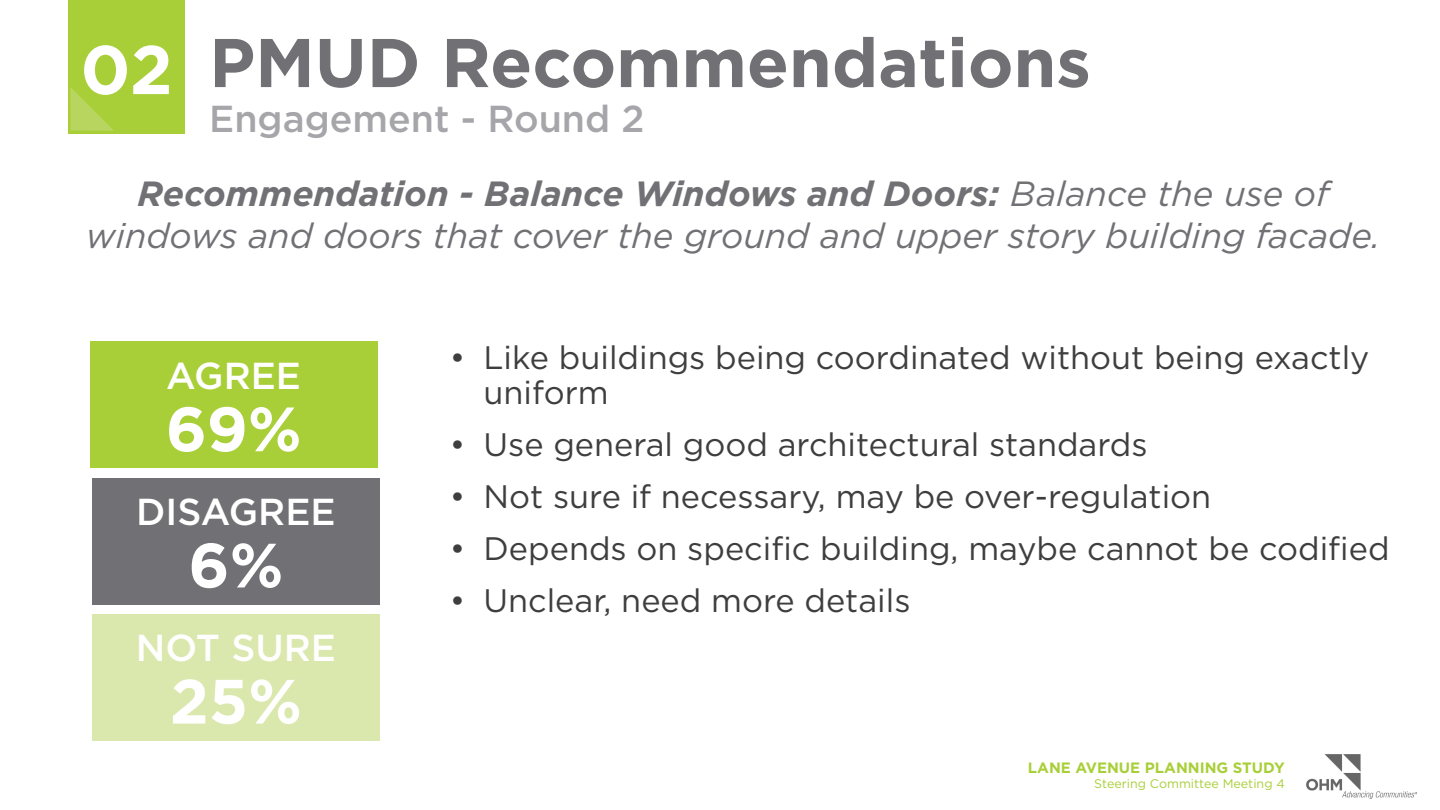
<style>
.page{position:relative;width:1440px;height:810px;background:#fff}
.page>*{position:absolute;margin:0;border:0;box-sizing:border-box;transform-origin:0 0}
.P_Slide_Header{font:700 68.75px "Gotham";color:#717074}
.P_Section_Number{font:700 68.75px "Gotham";color:#fff}
.P_Slide_Header-2{font:700 62.5px "Gotham";color:#fff}
.P_Slide_Header-3{font:500 37.5px "Gotham";color:#fff}
.Slide_Subheader{font:500 37.5px "Gotham";color:#a6a6aa}
.P_Slide_Header-4{font:italic 35px/42px "Gotham";color:#717074;text-align:center}
.t1{font:32.5px/35px "Gotham";color:#3e3e3f}
.t2{font:700 15px "Gotham";color:#a9cf38}
.t3{font:12.5px "Gotham";color:#a9cf38}
.s1{font-weight:700}
</style>
<div class="page">
<img style="left:1307px;top:754px;width:110px;height:44px">
<div style="left:68px;top:0;width:117px;height:133px;background:#a9cf38"></div>
<svg style="left:70px;top:87px;width:44px;height:44px"></svg>
<div style="left:90px;top:342px;width:287px;height:126px;background:#a9cf38"></div>
<div style="left:92px;top:478px;width:288px;height:126px;background:#717074"></div>
<div style="left:92px;top:614px;width:288px;height:126px;background:#dae8ae"></div>
<p class="P_Section_Number" style="left:80px;top:24px;width:94px">02</p>
<p class="P_Slide_Header" style="left:209px;top:17px;width:883px">PMUD Recommendations</p>
<p class="Slide_Subheader" style="left:209px;top:94px;width:437px">Engagement - Round 2</p>
<p class="P_Slide_Header-4" style="left:86px;top:172px;width:1296px"><span class="s1">Recommendation - Balance Windows and Doors:</span> Balance the use of windows and doors that cover the ground and upper story building facade.</p>
<p class="P_Slide_Header-3" style="left:166px;top:351px;width:136px">AGREE</p>
<p class="P_Slide_Header-2" style="left:166px;top:388px;width:137px">69%</p>
<p class="P_Slide_Header-3" style="left:136px;top:487px;width:201px">DISAGREE</p>
<p class="P_Slide_Header-2" style="left:188px;top:524px;width:97px">6%</p>
<p class="P_Slide_Header-3" style="left:136px;top:623px;width:202px">NOT SURE</p>
<p class="P_Slide_Header-2" style="left:170px;top:660px;width:134px">25%</p>
<p class="t1" style="left:484px;top:339px;width:887px;text-indent:-34px">• Like buildings being coordinated without being exactly uniform</p>
<p class="t1" style="left:450px;top:426px;width:699px">• Use general good architectural standards</p>
<p class="t1" style="left:450px;top:478px;width:763px">• Not sure if necessary, may be over-regulation</p>
<p class="t1" style="left:450px;top:530px;width:941px">• Depends on specific building, maybe cannot be codified</p>
<p class="t1" style="left:450px;top:582px;width:462px">• Unclear, need more details</p>
<p class="t2" style="left:1028px;top:758px;width:258px">LANE AVENUE PLANNING STUDY</p>
<p class="t3" style="left:1094px;top:776px;width:192px">Steering Committee Meeting 4</p>
</div>
